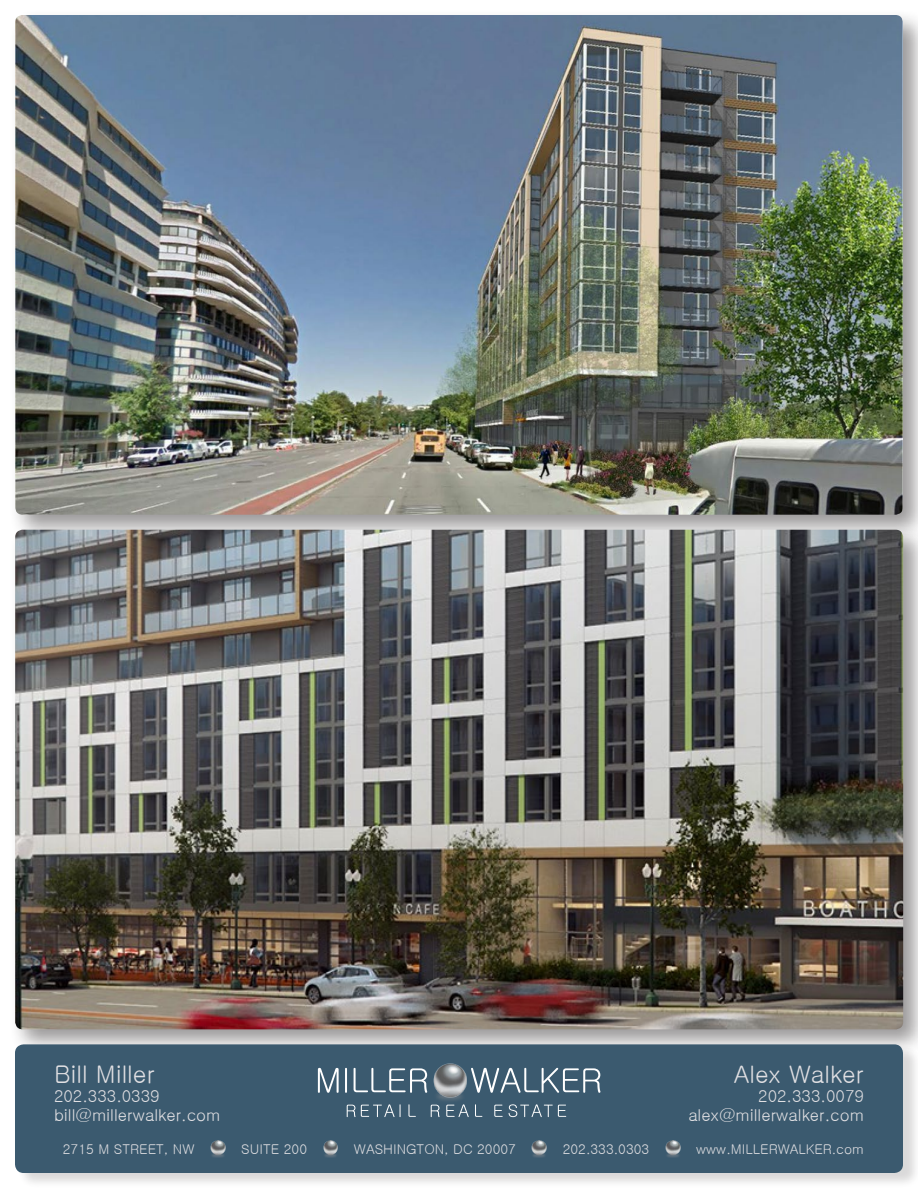
<style>
.page{position:relative;width:918px;height:1188px;background:#fff}
.page>*{position:absolute;margin:0;border:0;box-sizing:border-box;transform-origin:0 0}
.t1{font:24.45px "Gulim";color:#e1e0e3}
.t2{font:24.3px "Gulim";color:#e1e0e3}
.t3{font:16.5px/18.8px "Gulim";color:#e1e0e3;text-align:right}
.t4{font:13.5px "Gulim";color:#e1e0e3}
</style>
<div class="page">
<div style="left:9px;top:9px;width:909px;height:533px;background:#231f20;opacity:.46"></div>
<img style="left:15px;top:15px;width:888px;height:500px">
<div style="left:9px;top:524px;width:909px;height:533px;background:#231f20;opacity:.46"></div>
<img style="left:15px;top:530px;width:888px;height:499px">
<div style="left:17px;top:1044px;width:901px;height:144px;background:#231f20;opacity:.17"></div>
<div style="left:15px;top:1044px;width:888px;height:129px;background:#3b5a6f;border-radius:9px"></div>
<img style="left:210px;top:1140px;width:16px;height:17px">
<img style="left:323px;top:1140px;width:15px;height:17px">
<img style="left:531px;top:1140px;width:16px;height:17px">
<img style="left:665px;top:1140px;width:16px;height:17px">
<svg style="left:318px;top:1068px;width:21px;height:25px"></svg>
<svg style="left:345px;top:1068px;width:2px;height:25px"></svg>
<svg style="left:354px;top:1068px;width:52px;height:25px"></svg>
<svg style="left:492px;top:1068px;width:108px;height:25px"></svg>
<img style="left:410px;top:1067px;width:82px;height:50px">
<img style="left:423px;top:1063px;width:54px;height:37px">
<svg style="left:347px;top:1104px;width:54px;height:13px"></svg>
<svg style="left:408px;top:1104px;width:8px;height:13px"></svg>
<svg style="left:431px;top:1105px;width:9px;height:12px"></svg>
<svg style="left:446px;top:1104px;width:23px;height:13px"></svg>
<svg style="left:475px;top:1104px;width:7px;height:13px"></svg>
<svg style="left:494px;top:1105px;width:9px;height:12px"></svg>
<svg style="left:509px;top:1104px;width:57px;height:13px"></svg>
<h1 class="t1" style="left:54px;top:1062px;width:102px">Bill Miller</h1>
<p class="t3" style="left:54px;top:1087px;width:168px;text-align:left">202.333.0339 bill@millerwalker.com</p>
<p class="t4" style="left:63px;top:1143px;width:133px">2715 M STREET, NW</p>
<p class="t4" style="left:241px;top:1143px;width:67px">SUITE 200</p>
<p class="t4" style="left:354px;top:1143px;width:164px">WASHINGTON, DC 20007</p>
<p class="t4" style="left:563px;top:1143px;width:88px">202.333.0303</p>
<p class="t4" style="left:696px;top:1143px;width:169px">www.MILLERWALKER.com</p>
<h2 class="t2" style="left:734px;top:1062px;width:131px">Alex Walker</h2>
<p class="t3" style="left:688px;top:1087px;width:177px">202.333.0079 alex@millerwalker.com</p>
</div>
